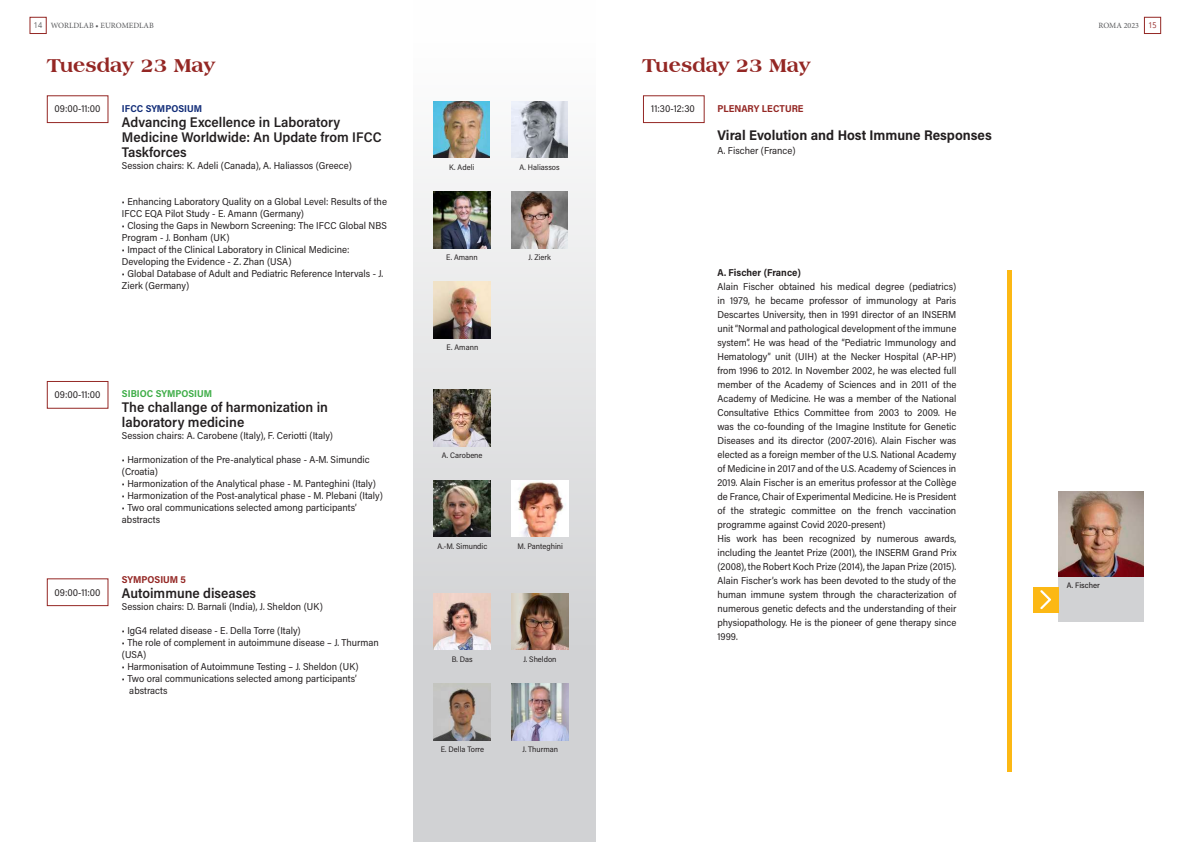
<style>
.page{position:relative;width:1191px;height:842px;background:#fff}
.page>*{position:absolute;margin:0;border:0;box-sizing:border-box;transform-origin:0 0}
.t1{font:800 20px "Americana BT";color:#942724}
.t2{font:600 14px/15px "Acumin Pro Semi Cond";color:#231f20}
.t3{font:700 14px "Acumin Pro Semi Cond";color:#231f20}
.t4{font:10px/14px "Acumin Pro Semi Cond";color:#231f20}
.t5{font:700 10px "Acumin Pro Semi Cond";color:#942724}
.t6{font:700 10px "Acumin Pro Semi Cond";color:#231f20}
.t7{font:700 10px "Acumin Pro Semi Cond";color:#40ae49}
.t8{font:700 10px "Acumin Pro Semi Cond";color:#122d78}
.t9{font:8px "Acumin Pro Semi Cond";color:#231f20}
.t10{font:8px "Minion Pro";color:#57585a}
.t11{font:500 8px "Acumin Pro Semi Cond";color:#231f20}
.s1{font-family:"Open Sans"}
.s2{font-family:"Open Sans";color:#942724}
</style>
<div class="page">
<div style="left:29px;top:17px;width:18px;height:17px;border:1px solid #942724"></div>
<div style="left:1144px;top:17px;width:17px;height:17px;border:1px solid #942724"></div>
<div style="left:412px;top:0;width:183px;height:842px;background:linear-gradient(to bottom,#fdfdfc,#c8c8cb)"></div>
<div style="left:47px;top:95px;width:61px;height:28px;border:1px solid #942724"></div>
<div style="left:47px;top:381px;width:61px;height:28px;border:1px solid #942724"></div>
<img style="left:433px;top:101px;width:57px;height:57px">
<img style="left:511px;top:101px;width:57px;height:57px">
<img style="left:433px;top:191px;width:57px;height:57px">
<div style="left:643px;top:95px;width:61px;height:28px;border:1px solid #942724"></div>
<div style="left:1058px;top:576px;width:85px;height:46px;background:#d1d2d4"></div>
<img style="left:1058px;top:491px;width:85px;height:85px">
<div style="left:1033px;top:587px;width:25px;height:25px;background:#fcb814"></div>
<svg style="left:1040px;top:590px;width:11px;height:19px"></svg>
<hr style="left:1007px;top:270px;width:4px;height:502px;background:#fcb814">
<img style="left:511px;top:191px;width:57px;height:57px">
<img style="left:433px;top:593px;width:57px;height:57px">
<img style="left:511px;top:593px;width:57px;height:57px">
<img style="left:434px;top:683px;width:56px;height:57px">
<img style="left:512px;top:683px;width:56px;height:57px">
<img style="left:434px;top:282px;width:56px;height:57px">
<div style="left:47px;top:578px;width:61px;height:28px;border:1px solid #942724"></div>
<img style="left:433px;top:390px;width:57px;height:57px">
<img style="left:434px;top:480px;width:56px;height:57px">
<img style="left:512px;top:480px;width:56px;height:57px">
<p class="t10" style="left:34px;top:20px;width:121px"><span class="s1">14</span> WORLDLAB • EUROMEDLAB</p>
<p class="t10" style="left:1098px;top:20px;width:60px">ROMA 2023 <span class="s2">15</span></p>
<h1 class="t1" style="left:47px;top:53px;width:170px">Tuesday 23 May</h1>
<p class="t4" style="left:55px;top:101px;width:47px">09:00-11:00</p>
<p class="t8" style="left:122px;top:102px;width:82px">IFCC SYMPOSIUM</p>
<h2 class="t2" style="left:122px;top:114px;width:261px">Advancing Excellence in Laboratory<br>Medicine Worldwide: An Update from IFCC<br>Taskforces</h2>
<p class="t4" style="left:122px;top:158px;width:231px">Session chairs: K. Adeli (Canada), A. Haliassos (Greece)</p>
<p class="t4" style="left:122px;top:195px;width:266px;line-height:12px">• Enhancing Laboratory Quality on a Global Level: Results of the<br>IFCC EQA Pilot Study - E. Amann (Germany)</p>
<p class="t4" style="left:122px;top:219px;width:266px;line-height:12px">• Closing the Gaps in Newborn Screening: The IFCC Global NBS<br>Program - J. Bonham (UK)</p>
<p class="t4" style="left:122px;top:243px;width:229px;line-height:12px">• Impact of the Clinical Laboratory in Clinical Medicine:<br>Developing the Evidence - Z. Zhan (USA)</p>
<p class="t4" style="left:122px;top:267px;width:263px;line-height:12px">• Global Database of Adult and Pediatric Reference Intervals - J.<br>Zierk (Germany)</p>
<p class="t4" style="left:55px;top:387px;width:47px">09:00-11:00</p>
<p class="t4" style="left:55px;top:585px;width:47px">09:00-11:00</p>
<p class="t7" style="left:122px;top:387px;width:92px">SIBIOC SYMPOSIUM</p>
<h2 class="t2" style="left:122px;top:399px;width:208px">The challange of harmonization in laboratory medicine</h2>
<p class="t4" style="left:122px;top:428px;width:213px">Session chairs: A. Carobene (Italy), F. Ceriotti (Italy)</p>
<p class="t4" style="left:122px;top:453px;width:249px;line-height:12px">• Harmonization of the Pre-analytical phase - A-M. Simundic (Croatia)</p>
<p class="t4" style="left:122px;top:476px;width:255px">• Harmonization of the Analytical phase - M. Panteghini (Italy)</p>
<p class="t4" style="left:122px;top:488px;width:262px">• Harmonization of the Post-analytical phase - M. Plebani (Italy)</p>
<p class="t4" style="left:122px;top:501px;width:236px;line-height:12px">• Two oral communications selected among participants’ abstracts</p>
<p class="t5" style="left:122px;top:573px;width:66px">SYMPOSIUM 5</p>
<h2 class="t2" style="left:122px;top:585px;width:136px">Autoimmune diseases</h2>
<p class="t4" style="left:122px;top:599px;width:203px">Session chairs: D. Barnali (India), J. Sheldon (UK)</p>
<p class="t4" style="left:122px;top:623px;width:180px">• IgG4 related disease - E. Della Torre (Italy)</p>
<p class="t4" style="left:122px;top:636px;width:258px;line-height:12px">• The role of complement in autoimmune disease – J. Thurman (USA)</p>
<p class="t4" style="left:122px;top:659px;width:238px">• Harmonisation of Autoimmune Testing – J. Sheldon (UK)</p>
<p class="t4" style="left:129px;top:672px;width:229px;line-height:12px;text-indent:-7px">• Two oral communications selected among participants’ abstracts</p>
<p class="t9" style="left:449px;top:161px;width:27px">K. Adeli</p>
<p class="t9" style="left:519px;top:161px;width:42px">A. Haliassos</p>
<p class="t9" style="left:446px;top:252px;width:33px">E. Amann</p>
<p class="t9" style="left:446px;top:342px;width:33px">E. Amann</p>
<p class="t9" style="left:442px;top:450px;width:42px">A. Carobene</p>
<p class="t9" style="left:528px;top:252px;width:24px">J. Zierk</p>
<p class="t9" style="left:437px;top:540px;width:51px">A.-M. Simundic</p>
<p class="t9" style="left:517px;top:540px;width:47px">M. Panteghini</p>
<p class="t9" style="left:452px;top:653px;width:22px">B. Das</p>
<p class="t9" style="left:523px;top:653px;width:35px">J. Sheldon</p>
<p class="t9" style="left:441px;top:744px;width:45px">E. Della Torre</p>
<p class="t9" style="left:522px;top:744px;width:37px">J. Thurman</p>
<h1 class="t1" style="left:642px;top:53px;width:170px">Tuesday 23 May</h1>
<p class="t4" style="left:651px;top:101px;width:45px">11:30-12:30</p>
<p class="t5" style="left:717px;top:102px;width:88px">PLENARY LECTURE</p>
<h2 class="t3" style="left:717px;top:125px;width:276px">Viral Evolution and Host Immune Responses</h2>
<p class="t4" style="left:717px;top:143px;width:80px">A. Fischer (France)</p>
<p class="t6" style="left:717px;top:265px;width:85px">A. Fischer (France)</p>
<p class="t4" style="left:717px;top:279px;width:240px">Alain Fischer obtained his medical degree (pediatrics) in 1979, he became professor of immunology at Paris Descartes University, then in 1991 director of an INSERM unit “Normal and pathological development of the immune system”. He was head of the “Pediatric Immunology and Hematology” unit (UIH) at the Necker Hospital (AP-HP) from 1996 to 2012. In November 2002, he was elected full member of the Academy of Sciences and in 2011 of the Academy of Medicine. He was a member of the National Consultative Ethics Committee from 2003 to 2009. He was the co-founding of the Imagine Institute for Genetic Diseases and its director (2007-2016). Alain Fischer was elected as a foreign member of the U.S. National Academy of Medicine in 2017 and of the U.S. Academy of Sciences in 2019. Alain Fischer is an emeritus professor at the Collège de France, Chair of Experimental Medicine. He is President of the strategic committee on the french vaccination programme against Covid 2020-present)<br>His work has been recognized by numerous awards, including the Jeantet Prize (2001), the INSERM Grand Prix (2008), the Robert Koch Prize (2014), the Japan Prize (2015).<br>Alain Fischer’s work has been devoted to the study of the human immune system through the characterization of numerous genetic defects and the understanding of their physiopathology. He is the pioneer of gene therapy since 1999.</p>
<p class="t11" style="left:1066px;top:580px;width:35px">A. Fischer</p>
</div>
